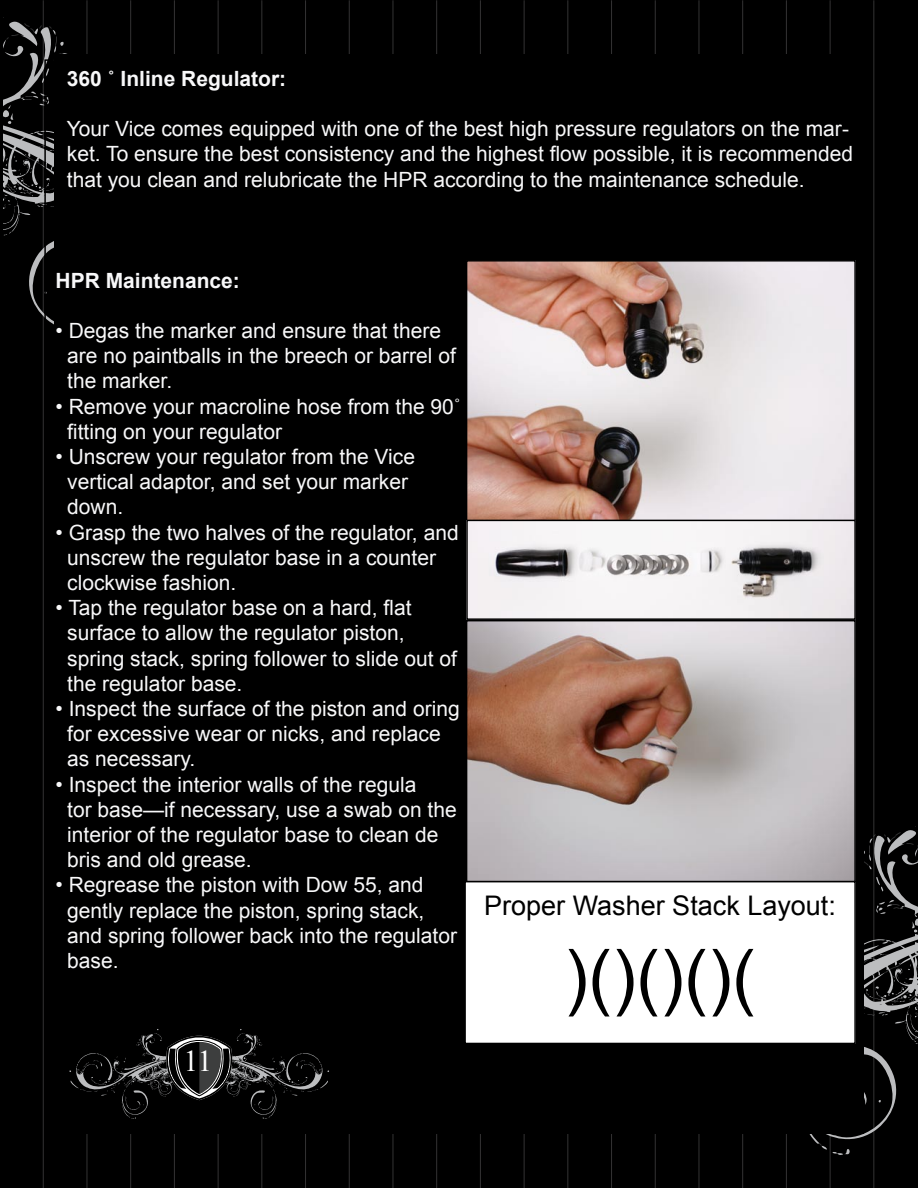
<style>
.page{position:relative;width:918px;height:1188px;background:#000}
.page>*{position:absolute;margin:0;border:0;box-sizing:border-box;transform-origin:0 0}
.t1{font:72px "Arial";color:#000}
.t2{font:30px "Times New Roman";color:#fff}
.t3{font:27px "Arial";color:#000}
.t4{font:21px/25.2px "Arial";color:#f8f8f9}
.t5{font:700 21px "Arial";color:#f8f8f9}
</style>
<div class="page">
<hr style="left:43px;top:0;width:1px;height:1188px;background:#343334">
<hr style="left:87px;top:0;width:1px;height:1188px;background:#343334">
<hr style="left:130px;top:0;width:1px;height:1188px;background:#343334">
<hr style="left:174px;top:0;width:1px;height:1188px;background:#343334">
<hr style="left:218px;top:0;width:1px;height:1188px;background:#343334">
<hr style="left:262px;top:0;width:1px;height:1188px;background:#343334">
<hr style="left:305px;top:0;width:1px;height:1188px;background:#343334">
<hr style="left:349px;top:0;width:1px;height:1188px;background:#343334">
<hr style="left:393px;top:0;width:1px;height:1188px;background:#343334">
<hr style="left:436px;top:0;width:1px;height:1188px;background:#343334">
<hr style="left:480px;top:0;width:1px;height:1188px;background:#343334">
<hr style="left:524px;top:0;width:1px;height:1188px;background:#343334">
<hr style="left:568px;top:0;width:1px;height:1188px;background:#343334">
<hr style="left:611px;top:0;width:1px;height:1188px;background:#343334">
<hr style="left:655px;top:0;width:1px;height:1188px;background:#343334">
<hr style="left:699px;top:0;width:1px;height:1188px;background:#343334">
<hr style="left:742px;top:0;width:1px;height:1188px;background:#343334">
<hr style="left:786px;top:0;width:1px;height:1188px;background:#343334">
<hr style="left:830px;top:0;width:1px;height:1188px;background:#343334">
<hr style="left:874px;top:0;width:1px;height:1188px;background:#343334">
<svg style="left:3px;top:0;width:303px;height:347px"></svg>
<div style="left:54px;top:54px;width:810px;height:1080px;background:#000"></div>
<svg style="left:831px;top:808px;width:87px;height:347px"></svg>
<img style="left:469px;top:263px;width:384px;height:256px">
<div style="left:466px;top:260px;width:390px;height:262px;border:2px solid #000"></div>
<img style="left:469px;top:523px;width:384px;height:94px">
<div style="left:466px;top:520px;width:390px;height:100px;border:2px solid #000"></div>
<img style="left:469px;top:623px;width:384px;height:256px">
<div style="left:466px;top:620px;width:390px;height:262px;border:2px solid #000"></div>
<div style="left:465px;top:882px;width:390px;height:161px;background:#fff"></div>
<div style="left:464px;top:881px;width:392px;height:163px;border:2px solid #000"></div>
<svg style="left:69px;top:1029px;width:260px;height:90px"></svg>
<p class="t5" style="left:67px;top:65px;width:221px">360 ˚ Inline Regulator:</p>
<p class="t4" style="left:67px;top:117px;width:788px">Your Vice comes equipped with one of the best high pressure regulators on the mar&shy;ket. To ensure the best consistency and the highest flow possible, it is recommended that you clean and relubricate the HPR according to the maintenance schedule.</p>
<p class="t5" style="left:56px;top:266px;width:186px">HPR Maintenance:</p>
<p class="t4" style="left:67px;top:318px;width:390px;text-indent:-12px">• Degas the marker and ensure that there are no paintballs in the breech or barrel of the marker.</p>
<p class="t4" style="left:67px;top:394px;width:395px;text-indent:-12px">• Remove your macroline hose from the 90˚ fitting on your regulator</p>
<p class="t4" style="left:67px;top:444px;width:349px;text-indent:-12px">• Unscrew your regulator from the Vice vertical adaptor, and set your marker down.</p>
<p class="t4" style="left:67px;top:520px;width:393px;text-indent:-12px">• Grasp the two halves of the regulator, and unscrew the regulator base in a counter clockwise fashion.</p>
<p class="t4" style="left:67px;top:595px;width:391px;text-indent:-12px">• Tap the regulator base on a hard, flat surface to allow the regulator piston, spring stack, spring follower to slide out of the regulator base.</p>
<p class="t4" style="left:67px;top:696px;width:394px;text-indent:-12px">• Inspect the surface of the piston and oring for excessive wear or nicks, and replace as necessary.</p>
<p class="t4" style="left:67px;top:772px;width:391px;text-indent:-12px">• Inspect the interior walls of the regula<br>tor base—if necessary, use a swab on the interior of the regulator base to clean de bris and old grease.</p>
<p class="t4" style="left:67px;top:873px;width:391px;text-indent:-12px">• Regrease the piston with Dow 55, and gently replace the piston, spring stack, and spring follower back into the regulator base.</p>
<h2 class="t2" style="left:184px;top:1041px;width:30px">11</h2>
<p class="t3" style="left:484px;top:888px;width:353px">Proper Washer Stack Layout:</p>
<h1 class="t1" style="left:564px;top:929px;width:193px">)()()()(</h1>
</div>
